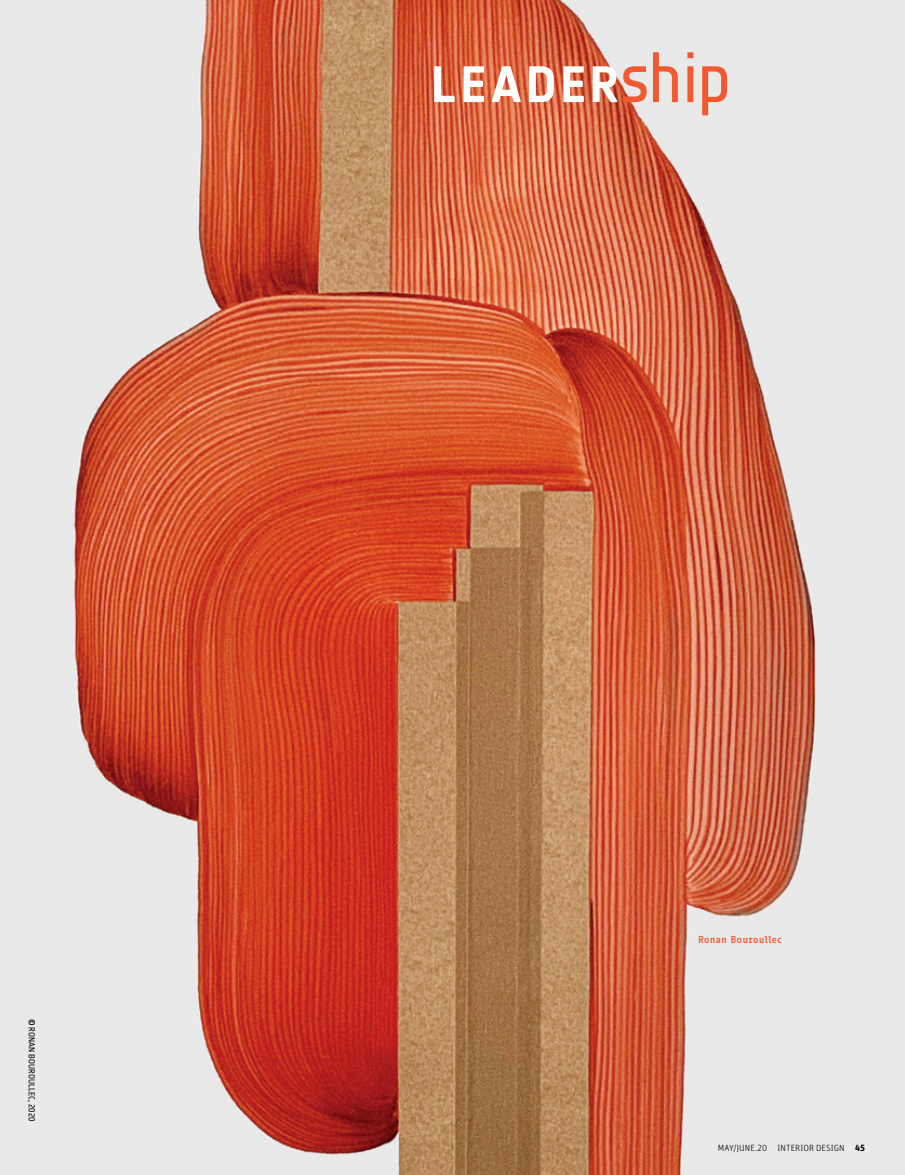
<style>
.page{position:relative;width:905px;height:1175px;background:#fff}
.page>*{position:absolute;margin:0;border:0;box-sizing:border-box;transform-origin:0 0}
.t1{font:50.4px "Notes Soft Bold Tf";letter-spacing:.075em;color:#fff}
.t2{font:700 9.9px "Info Corr OT";letter-spacing:-.01em;color:#f15a31}
.t3{font:300 9px "Unit Rounded OT";letter-spacing:.01em;color:#000}
.t4{font:8.7px "Notes Regular Tf";color:#000}
.s1{font-family:"Notes Style Regular Tf";font-size:70.2px;color:#f15a31}
.s2{font-weight:700}
</style>
<div class="page">
<img style="left:0;top:0;width:904px;height:1174px">
<p class="t4" style="left:37px;top:1019px;width:103px;rotate:90deg">©RONAN BOUROULLEC, 2020</p>
<h1 class="t1" style="left:431px;top:56px;width:301px">LEADER<span class="s1">ship</span></h1>
<p class="t2" style="left:698px;top:933px;width:86px">Ronan Bouroullec</p>
<p class="t3" style="left:718px;top:1142px;width:149px">MAY/JUNE.20 INTERIOR DESIGN <span class="s2">45</span></p>
</div>
